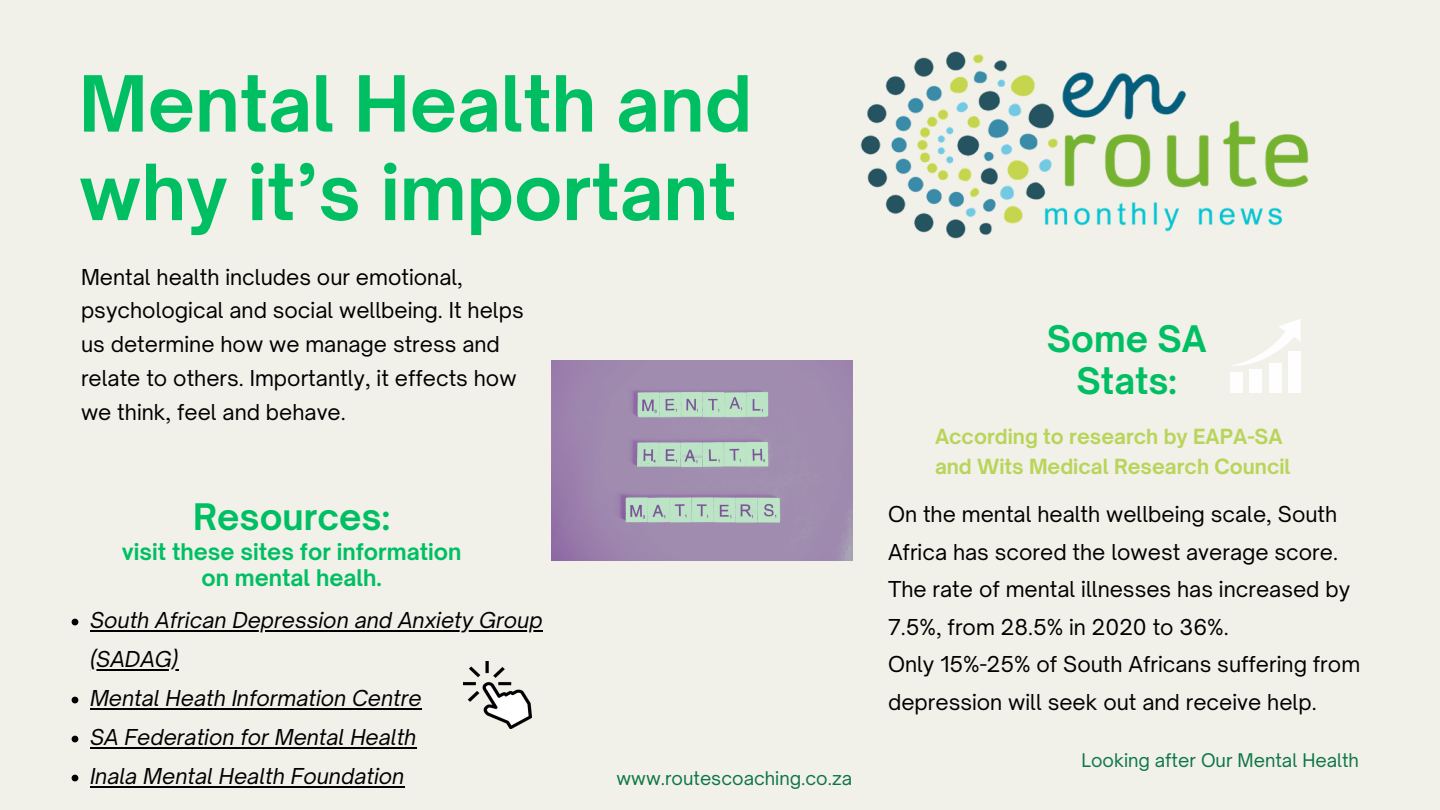
<style>
.page{position:relative;width:1440px;height:810px;background:#f1f0e9}
.page>*{position:absolute;margin:0;border:0;box-sizing:border-box;transform-origin:0 0}
.t1{font:700 74px/88.5px "Open Sauce One";color:#00bf63}
.t2{font:700 35px/42px "Open Sauce One";color:#00bf63;text-align:center}
.t3{font:700 22px/26.2px "Open Sauce One";color:#00bf63;text-align:center}
.t4{font:21px/33.8px "Open Sauce One";color:#000}
.t5{font:italic 21px/39px "Open Sauce One";color:#000}
.t6{font:700 20px/30px "Open Sauce One";color:#b8d559}
.t7{font:18px "Open Sauce One";color:#0d7644}
</style>
<div class="page">
<img style="left:860px;top:51px;width:449px;height:188px">
<img style="left:552px;top:361px;width:300px;height:200px">
<img style="left:464px;top:661px;width:67px;height:68px">
<div style="left:1230px;top:373px;width:12px;height:20px;background:#fefefe"></div>
<div style="left:1249px;top:370px;width:13px;height:23px;background:#fefefe"></div>
<div style="left:1269px;top:363px;width:13px;height:30px;background:#fefefe"></div>
<div style="left:1288px;top:351px;width:12px;height:42px;background:#fefefe"></div>
<svg style="left:1232px;top:319px;width:68px;height:47px"></svg>
<svg style="left:72px;top:619px;width:6px;height:6px"></svg>
<hr style="left:90px;top:630px;width:453px;height:1px;background:#000">
<hr style="left:90px;top:669px;width:88px;height:1px;background:#000">
<svg style="left:72px;top:697px;width:6px;height:6px"></svg>
<hr style="left:90px;top:708px;width:332px;height:1px;background:#000">
<svg style="left:72px;top:736px;width:6px;height:6px"></svg>
<hr style="left:90px;top:747px;width:326px;height:1px;background:#000">
<svg style="left:72px;top:775px;width:6px;height:6px"></svg>
<hr style="left:90px;top:786px;width:314px;height:1px;background:#000">
<p class="t1" style="left:79px;top:59px;width:675px">Mental Health and why it’s important</p>
<p class="t4" style="left:81px;top:260px;width:444px">Mental health includes our emotional, psychological and social wellbeing. It helps us determine how we manage stress and relate to others. Importantly, it effects how we think, feel and behave.</p>
<p class="t2" style="left:193px;top:496px;width:199px">Resources:</p>
<p class="t3" style="left:122px;top:538px;width:341px">visit these sites for information on mental healh.</p>
<p class="t5" style="left:90px;top:601px;width:454px">South African Depression and Anxiety Group (SADAG)</p>
<p class="t5" style="left:90px;top:679px;width:333px">Mental Heath Information Centre</p>
<p class="t5" style="left:90px;top:718px;width:328px">SA Federation for Mental Health</p>
<p class="t5" style="left:90px;top:757px;width:316px">Inala Mental Health Foundation</p>
<p class="t7" style="left:617px;top:767px;width:237px">www.routescoaching.co.za</p>
<p class="t2" style="left:1047px;top:318px;width:161px">Some SA<br>Stats:</p>
<p class="t6" style="left:935px;top:421px;width:357px">According to research by EAPA-SA and Wits Medical Research Council</p>
<p class="t4" style="left:888px;top:495px;width:464px;line-height:37.5px">On the mental health wellbeing scale, South Africa has scored the lowest average score.<br>The rate of mental illnesses has increased by 7.5%, from 28.5% in 2020 to 36%.</p>
<p class="t4" style="left:888px;top:645px;width:474px;line-height:37.5px">Only 15%-25% of South Africans suffering from depression will seek out and receive help.</p>
<p class="t7" style="left:1082px;top:749px;width:279px">Looking after Our Mental Health</p>
</div>
